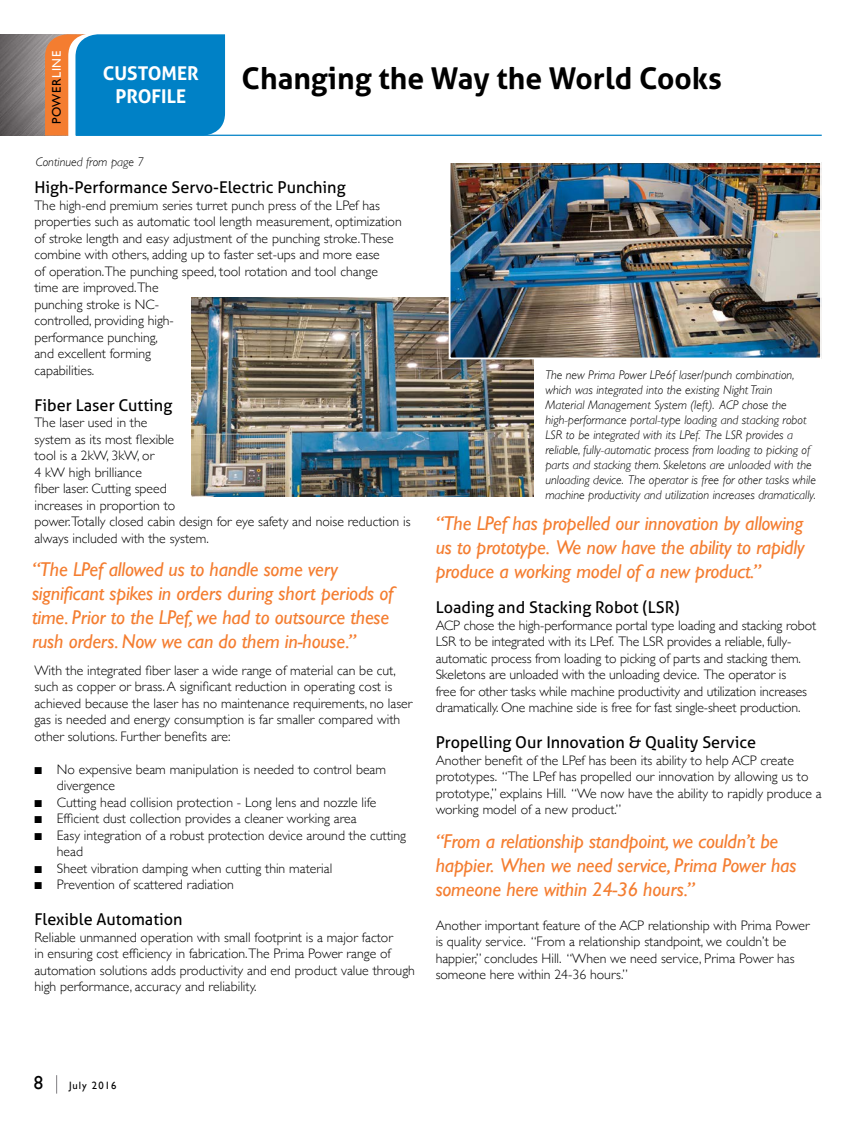
<style>
.page{position:relative;width:855px;height:1125px;background:#fff}
.page>*{position:absolute;margin:0;border:0;box-sizing:border-box;transform-origin:0 0}
.t1{font:700 30px "Aller";color:#000}
.t2{font:italic 20px/24px "Gill Sans";letter-spacing:-.01em;color:#f47d30}
.t3{font:700 19px/22.8px "Aller";color:#fff;text-align:center}
.t4{font:18.75px "Gill Sans";color:#000}
.t5{font:16.25px "Aller";color:#000}
.t6{font:300 13.75px/16.5px "Gill Sans";color:#000}
.t7{font:italic 300 12.5px/15px "Gill Sans";color:#000}
.t8{font:12.5px "Gill Sans";letter-spacing:.05em;color:#000}
.t9{font:10.62px "Gill Sans";letter-spacing:.1em;color:#000}
.s1{color:#fff}
</style>
<div class="page">
<svg style="left:56px;top:1075px;width:1px;height:19px"></svg>
<img style="left:0;top:35px;width:45px;height:101px">
<svg style="left:45px;top:34px;width:180px;height:102px;background:#2e87b4"></svg>
<hr style="left:76px;top:135px;width:746px;height:1px;background:#0081c6">
<img style="left:191px;top:298px;width:343px;height:198px">
<img style="left:452px;top:164px;width:367px;height:192px">
<div style="left:449px;top:161px;width:373px;height:198px;border:2px solid #fff"></div>
<p class="t8" style="left:49px;top:124px;width:75px;rotate:-90deg">POWER<span class="s1">LINE</span></p>
<h3 class="t3" style="left:103px;top:62px;width:98px">CUSTOMER<br>PROFILE</h3>
<p class="t7" style="left:36px;top:154px;width:110px">Continued from page 7</p>
<h1 class="t1" style="left:242px;top:60px;width:482px">Changing the Way the World Cooks</h1>
<p class="t5" style="left:34px;top:178px;width:313px">High-Performance Servo-Electric Punching</p>
<p class="t6" style="left:34px;top:196px;width:369px">The high-end premium series turret punch press of the LPef has properties such as automatic tool length measurement, optimization of stroke length and easy adjustment of the punching stroke.These combine with others, adding up to faster set-ups and more ease<br>of operation.The punching speed, tool rotation and tool change time are improved.The<br>punching stroke is NC-<br>controlled, providing high-<br>performance punching,<br>and excellent forming<br>capabilities.</p>
<p class="t5" style="left:34px;top:395px;width:139px">Fiber Laser Cutting</p>
<p class="t6" style="left:34px;top:414px;width:378px">The laser used in the<br>system as its most flexible<br>tool is a 2kW, 3kW, or<br>4 kW high brilliance<br>fiber laser. Cutting speed<br>increases in proportion to<br>power.Totally closed cabin design for eye safety and noise reduction is always included with the system.</p>
<h2 class="t2" style="left:32px;top:558px;width:363px">“The LPef allowed us to handle some very significant spikes in orders during short periods of time. Prior to the LPef, we had to outsource these rush orders. Now we can do them in-house.”</h2>
<p class="t6" style="left:34px;top:661px;width:379px">With the integrated fiber laser a wide range of material can be cut, such as copper or brass. A significant reduction in operating cost is achieved because the laser has no maintenance requirements, no laser gas is needed and energy consumption is far smaller compared with other solutions. Further benefits are:</p>
<p class="t6" style="left:57px;top:760px;width:331px;text-indent:-23px">■ No expensive beam manipulation is needed to control beam divergence</p>
<p class="t6" style="left:34px;top:793px;width:343px">■ Cutting head collision protection - Long lens and nozzle life</p>
<p class="t6" style="left:34px;top:810px;width:324px">■ Efficient dust collection provides a cleaner working area</p>
<p class="t6" style="left:57px;top:826px;width:351px;text-indent:-23px">■ Easy integration of a robust protection device around the cutting head</p>
<p class="t6" style="left:34px;top:859px;width:299px">■ Sheet vibration damping when cutting thin material</p>
<p class="t6" style="left:34px;top:876px;width:201px">■ Prevention of scattered radiation</p>
<p class="t5" style="left:34px;top:910px;width:150px">Flexible Automation</p>
<p class="t6" style="left:34px;top:928px;width:382px">Reliable unmanned operation with small footprint is a major factor<br>in ensuring cost efficiency in fabrication.The Prima Power range of automation solutions adds productivity and end product value through high performance, accuracy and reliability.</p>
<p class="t7" style="left:545px;top:368px;width:272px">The new Prima Power LPe6f laser/punch combination, which was integrated into the existing Night Train<br>Material Management System (left). ACP chose the high-performance portal-type loading and stacking robot LSR to be integrated with its LPef. The LSR provides a reliable, fully-automatic process from loading to picking of parts and stacking them. Skeletons are unloaded with the unloading device. The operator is free for other tasks while machine productivity and utilization increases dramatically.</p>
<h2 class="t2" style="left:436px;top:512px;width:370px;text-align:justify">“The LPef has propelled our innovation by allowing us to prototype. We now have the ability to rapidly produce a working model of a new product.”</h2>
<p class="t5" style="left:436px;top:598px;width:245px">Loading and Stacking Robot (LSR)</p>
<p class="t6" style="left:436px;top:617px;width:382px">ACP chose the high-performance portal type loading and stacking robot LSR to be integrated with its LPef. The LSR provides a reliable, fully&shy;automatic process from loading to picking of parts and stacking them.<br>Skeletons are unloaded with the unloading device. The operator is<br>free for other tasks while machine productivity and utilization increases dramatically. One machine side is free for fast single-sheet production.</p>
<p class="t5" style="left:436px;top:733px;width:322px">Propelling Our Innovation &amp; Quality Service</p>
<p class="t6" style="left:436px;top:752px;width:388px">Another benefit of the LPef has been its ability to help ACP create prototypes. “The LPef has propelled our innovation by allowing us to prototype,” explains Hill. “We now have the ability to rapidly produce a working model of a new product.”</p>
<h2 class="t2" style="left:436px;top:829px;width:362px">“From a relationship standpoint, we couldn’t be happier. When we need service, Prima Power has someone here within 24-36 hours.”</h2>
<p class="t6" style="left:436px;top:917px;width:376px">Another important feature of the ACP relationship with Prima Power is quality service. “From a relationship standpoint, we couldn’t be happier,” concludes Hill. “When we need service, Prima Power has someone here within 24-36 hours.”</p>
<h3 class="t4" style="left:34px;top:1071px;width:11px">8</h3>
<p class="t9" style="left:69px;top:1079px;width:49px">July 2016</p>
</div>
